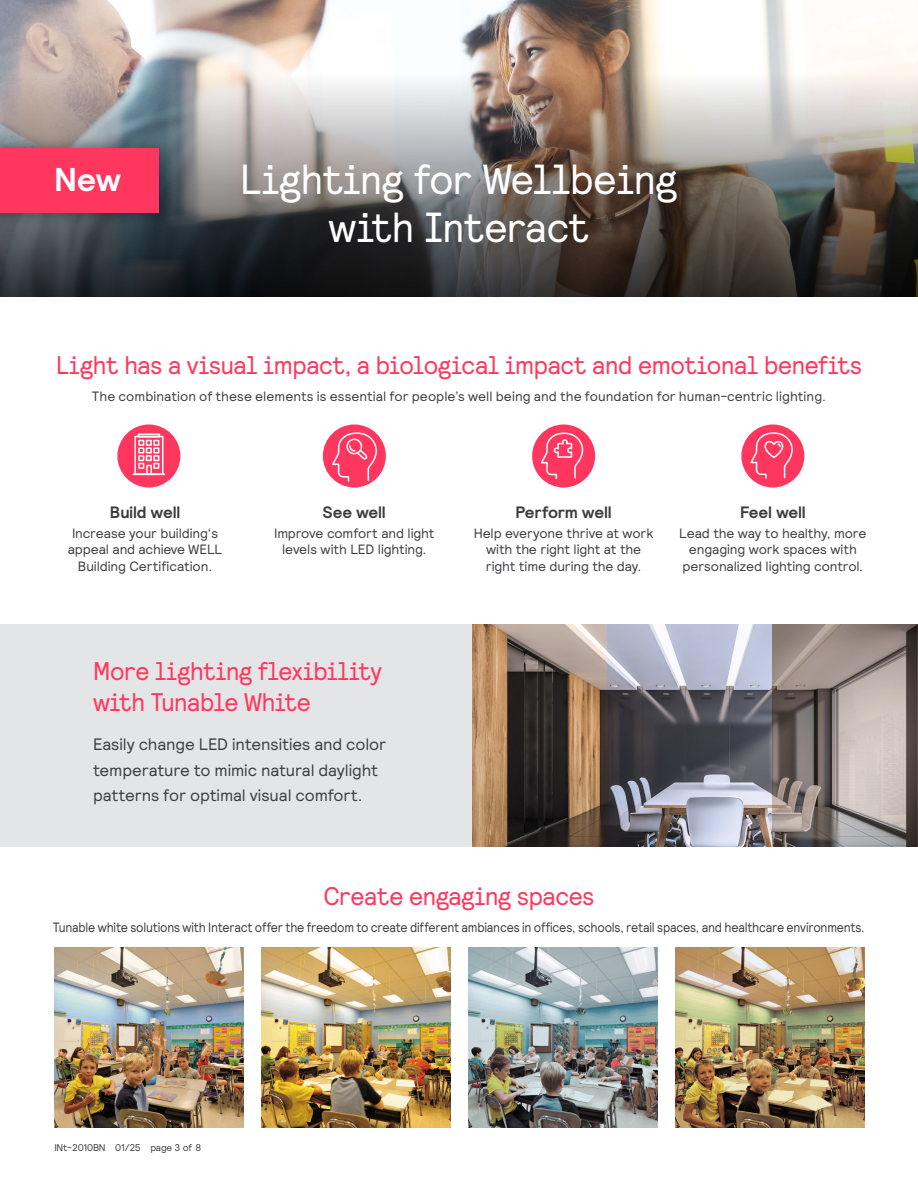
<style>
.page{position:relative;width:918px;height:1188px;background:#fff}
.page>*{position:absolute;margin:0;border:0;box-sizing:border-box;transform-origin:0 0}
.t1{font:42px/48px "Signify Relative Faux";letter-spacing:-.015em;color:#fff;text-align:center}
.t2{font:700 33px "Signify Relative";color:#fff}
.t3{font:25.5px/31.5px "Signify Relative Faux";letter-spacing:-.015em;color:#ff375f}
.t4{font:16.5px/25.5px "Signify Relative";letter-spacing:-.005em;color:#3c3c41}
.t5{font:700 16.5px "Signify Relative";letter-spacing:-.01em;color:#3c3c41}
.t6{font:13.5px/16.5px "Signify Relative";letter-spacing:-.01em;color:#3c3c41;text-align:center}
.t7{font:13.5px "Signify Relative";letter-spacing:-.01em;color:#3c3c41;scale:.9 1}
.t8{font:9.75px "Signify Relative";letter-spacing:-.02em;color:#3c3c41}
</style>
<div class="page">
<div style="left:0;top:624px;width:918px;height:223px;background:#e4e5e6"></div>
<img style="left:0;top:0;width:918px;height:74px">
<img style="left:0;top:74px;width:918px;height:223px">
<div style="left:0;top:135px;width:173px;height:92px;background:#000;opacity:.3"></div>
<div style="left:0;top:148px;width:159px;height:65px;background:#ff375f"></div>
<img style="left:473px;top:624px;width:445px;height:223px">
<img style="left:608px;top:624px;width:308px;height:223px">
<img style="left:54px;top:948px;width:189px;height:180px">
<img style="left:261px;top:948px;width:189px;height:180px">
<img style="left:675px;top:948px;width:189px;height:180px">
<img style="left:468px;top:948px;width:189px;height:180px">
<div style="left:117px;top:424px;width:63px;height:64px;background:#ff375f;border-radius:50%"></div>
<svg style="left:132px;top:433px;width:34px;height:43px"></svg>
<div style="left:741px;top:424px;width:63px;height:64px;background:#ff375f;border-radius:50%"></div>
<svg style="left:750px;top:432px;width:44px;height:48px"></svg>
<div style="left:323px;top:424px;width:63px;height:64px;background:#ff375f;border-radius:50%"></div>
<svg style="left:331px;top:432px;width:47px;height:50px"></svg>
<div style="left:532px;top:424px;width:63px;height:63px;background:#ff375f;border-radius:50%"></div>
<svg style="left:540px;top:432px;width:44px;height:48px"></svg>
<h2 class="t2" style="left:54px;top:158px;width:68px">New</h2>
<h1 class="t1" style="left:240px;top:154px;width:439px">Lighting for Wellbeing with Interact</h1>
<h3 class="t3" style="left:56px;top:348px;width:807px">Light has a visual impact, a biological impact and emotional benefits</h3>
<p class="t6" style="left:92px;top:387px;width:736px">The combination of these elements is essential for people’s well being and the foundation for human-centric lighting.</p>
<p class="t5" style="left:110px;top:502px;width:72px">Build well</p>
<p class="t6" style="left:68px;top:524px;width:156px">Increase your building‘s appeal and achieve WELL<br>Building Certification.</p>
<p class="t5" style="left:323px;top:502px;width:64px">See well</p>
<p class="t6" style="left:274px;top:524px;width:162px">Improve comfort and light levels with LED lighting.</p>
<h3 class="t3" style="left:93px;top:654px;width:291px">More lighting flexibility with Tunable White</h3>
<p class="t4" style="left:93px;top:731px;width:295px">Easily change LED intensities and color temperature to mimic natural daylight patterns for optimal visual comfort.</p>
<p class="t5" style="left:516px;top:502px;width:97px">Perform well</p>
<p class="t6" style="left:474px;top:524px;width:181px">Help everyone thrive at work with the right light at the right time during the day.</p>
<p class="t5" style="left:740px;top:502px;width:67px">Feel well</p>
<p class="t6" style="left:679px;top:524px;width:189px">Lead the way to healthy, more engaging work spaces with personalized lighting control.</p>
<h3 class="t3" style="left:323px;top:879px;width:273px">Create engaging spaces</h3>
<p class="t7" style="left:53px;top:918px;width:904px">Tunable white solutions with Interact offer the freedom to create different ambiances in offices, schools, retail spaces, and healthcare environments.</p>
<p class="t8" style="left:54px;top:1141px;width:148px">INt-2010BN 01/25 page 3 of 8</p>
</div>
